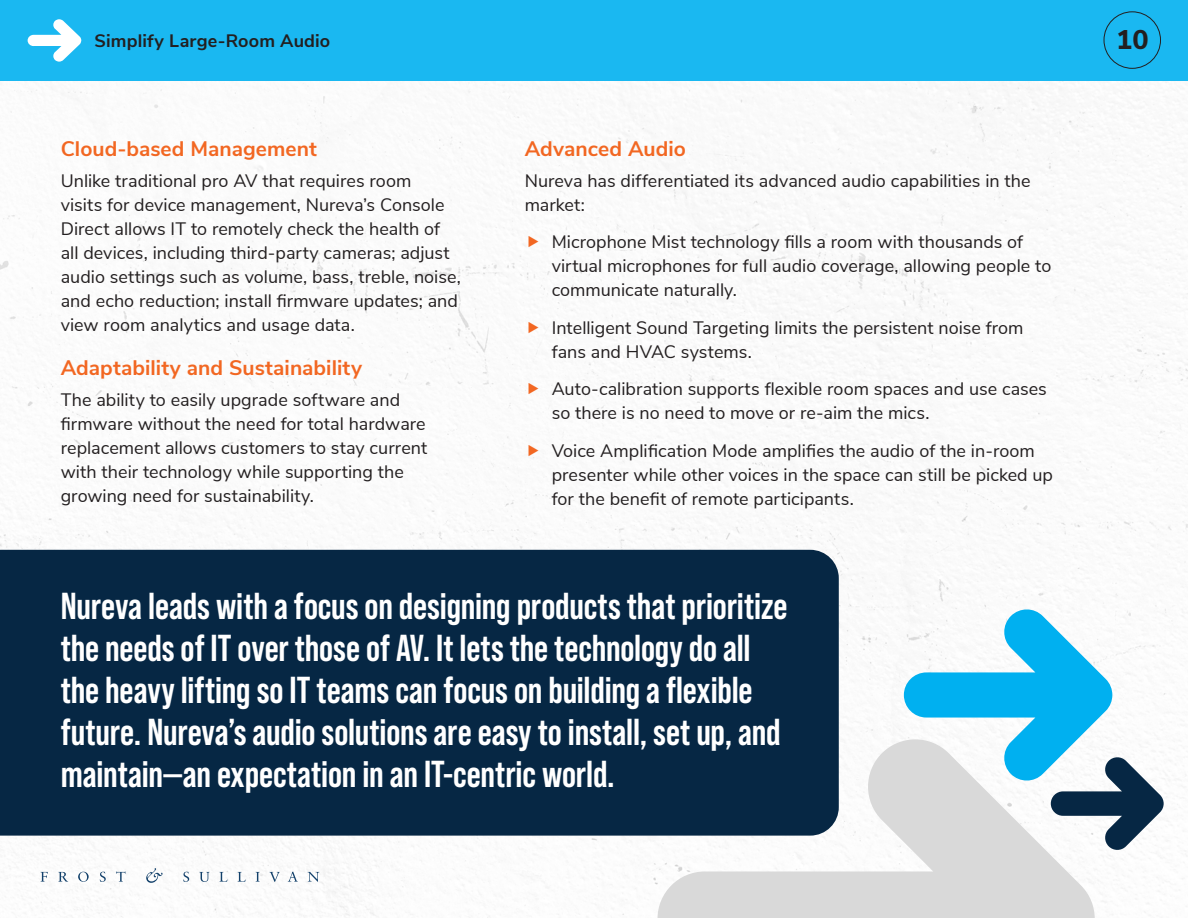
<style>
.page{position:relative;width:1188px;height:918px;background:#fff}
.page>*{position:absolute;margin:0;border:0;box-sizing:border-box;transform-origin:0 0}
.t1{font:700 37.5px/42px "Bebas Neue Pro";letter-spacing:-.005em;color:#fff}
.t2{font:800 27px "Nunito Sans";color:#231f20}
._2nd_Lvl_Header{font:700 21px "Nunito Sans";color:#f26722}
.Body_Text{font:18px/24px "Nunito Sans";color:#231f20}
.t3{font:700 18px "Nunito Sans";letter-spacing:.01em;color:#231f20}
</style>
<div class="page">
<div style="left:0;top:0;width:1188px;height:81px;background:#1ab8f1"></div>
<svg style="left:28px;top:19px;width:53px;height:43px"></svg>
<div style="left:1104px;top:11px;width:57px;height:58px;border:1px solid #231f20;border-radius:50%"></div>
<svg style="left:658px;top:741px;width:437px;height:177px;fill:#d9d9d9"></svg>
<svg style="left:904px;top:607px;width:260px;height:244px"></svg>
<svg style="left:40px;top:872px;width:8px;height:10px"></svg>
<svg style="left:58px;top:872px;width:10px;height:10px"></svg>
<svg style="left:78px;top:872px;width:11px;height:10px"></svg>
<svg style="left:100px;top:872px;width:6px;height:10px"></svg>
<svg style="left:116px;top:872px;width:10px;height:10px"></svg>
<svg style="left:183px;top:872px;width:6px;height:10px"></svg>
<svg style="left:199px;top:872px;width:11px;height:10px"></svg>
<svg style="left:219px;top:872px;width:9px;height:10px"></svg>
<svg style="left:238px;top:872px;width:8px;height:10px"></svg>
<svg style="left:256px;top:872px;width:4px;height:10px"></svg>
<svg style="left:269px;top:872px;width:11px;height:10px"></svg>
<svg style="left:288px;top:872px;width:10px;height:10px"></svg>
<svg style="left:308px;top:872px;width:11px;height:10px"></svg>
<svg style="left:146px;top:868px;width:17px;height:15px"></svg>
<div style="left:0;top:550px;width:839px;height:286px;background:#062744"></div>
<p class="t3" style="left:94px;top:28px;width:237px">Simplify Large-Room Audio</p>
<h2 class="t2" style="left:1116px;top:19px;width:34px">10</h2>
<h2 class="_2nd_Lvl_Header" style="left:61px;top:134px;width:258px">Cloud-based Management</h2>
<p class="Body_Text" style="left:61px;top:168px;width:402px">Unlike traditional pro AV that requires room<br>visits for device management, Nureva’s Console Direct allows IT to remotely check the health of all devices, including third-party cameras; adjust audio settings such as volume, bass, treble, noise, and echo reduction; install firmware updates; and view room analytics and usage data.</p>
<h2 class="_2nd_Lvl_Header" style="left:61px;top:353px;width:303px">Adaptability and Sustainability</h2>
<p class="Body_Text" style="left:61px;top:387px;width:368px">The ability to easily upgrade software and firmware without the need for total hardware replacement allows customers to stay current with their technology while supporting the growing need for sustainability.</p>
<h2 class="_2nd_Lvl_Header" style="left:525px;top:134px;width:163px">Advanced Audio</h2>
<p class="Body_Text" style="left:525px;top:168px;width:507px">Nureva has differentiated its advanced audio capabilities in the market:</p>
<p class="Body_Text" style="left:552px;top:229px;width:501px">Microphone Mist technology fills a room with thousands of virtual microphones for full audio coverage, allowing people to communicate naturally.</p>
<p class="Body_Text" style="left:552px;top:315px;width:473px">Intelligent Sound Targeting limits the persistent noise from fans and HVAC systems.</p>
<p class="Body_Text" style="left:552px;top:376px;width:497px">Auto-calibration supports flexible room spaces and use cases so there is no need to move or re-aim the mics.</p>
<p class="Body_Text" style="left:552px;top:438px;width:503px">Voice Amplification Mode amplifies the audio of the in-room presenter while other voices in the space can still be picked up for the benefit of remote participants.</p>
<p class="t1" style="left:61px;top:584px;width:728px">Nureva leads with a focus on designing products that prioritize the needs of IT over those of AV. It lets the technology do all the heavy lifting so IT teams can focus on building a flexible future. Nureva’s audio solutions are easy to install, set up, and maintain—an expectation in an IT-centric world.</p>
</div>
